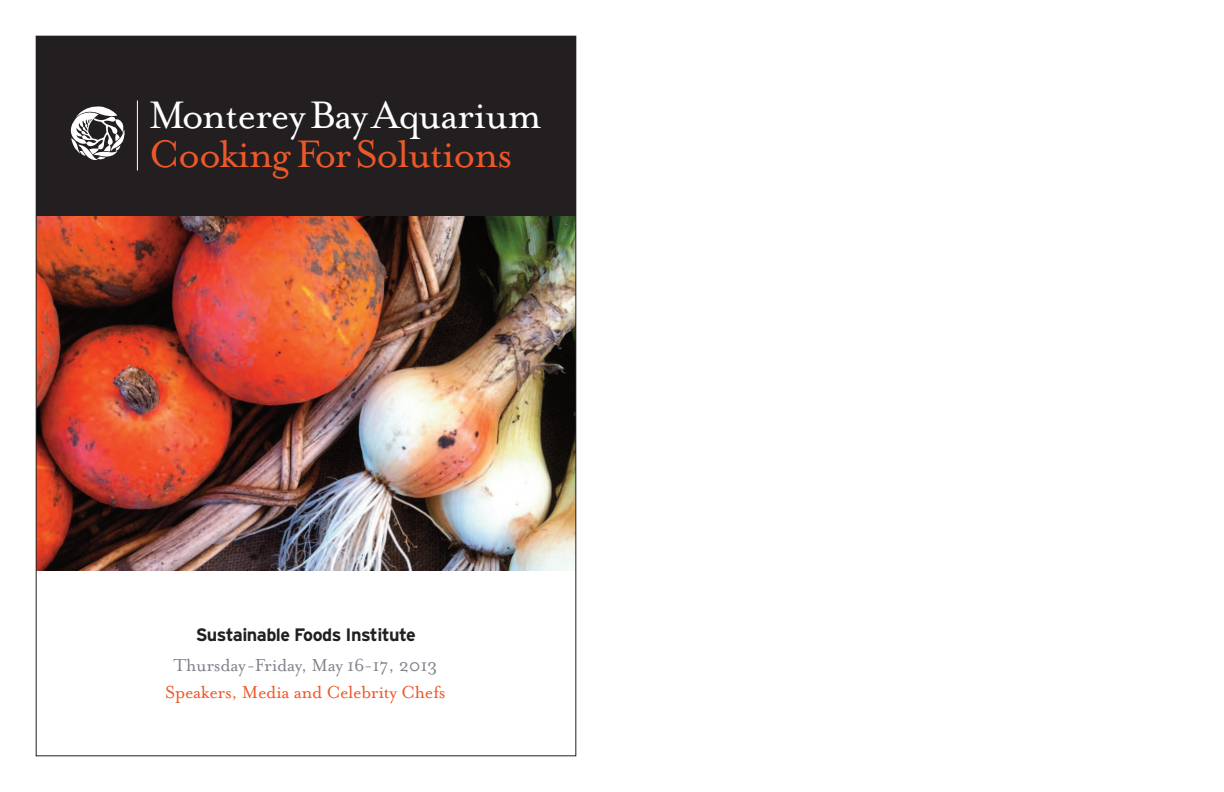
<style>
.page{position:relative;width:1224px;height:792px;background:#fff}
.page>*{position:absolute;margin:0;border:0;box-sizing:border-box;transform-origin:0 0}
.t1{font:44px "Mrs Eaves Roman";letter-spacing:-.02em;color:#fff}
.t2{font:44px "Mrs Eaves Roman";letter-spacing:-.025em;color:#ee5829}
.t3{font:20px "Mrs Eaves Roman";letter-spacing:-.015em;color:#ee5829}
.t4{font:20px "Mrs Eaves Roman";letter-spacing:-.015em;color:#80838a}
.t5{font:700 18px "Interstate";letter-spacing:-.03em;color:#231f20}
</style>
<div class="page">
<img style="left:38px;top:216px;width:536px;height:355px">
<div style="left:36px;top:36px;width:540px;height:180px;background:#231f20"></div>
<svg style="left:71px;top:106px;width:54px;height:54px"></svg>
<hr style="left:137px;top:101px;width:1px;height:70px;background:#fff">
<h1 class="t1" style="left:149px;top:87px;width:394px">MontereyBayAquarium</h1>
<h1 class="t2" style="left:149px;top:126px;width:365px">Cooking ForSolutions</h1>
<p class="t5" style="left:196px;top:624px;width:222px">Sustainable Foods Institute</p>
<p class="t4" style="left:174px;top:652px;width:265px">Thursday-Friday, May 16-17, 2013</p>
<p class="t3" style="left:165px;top:679px;width:282px">Speakers, Media and Celebrity Chefs</p>
</div>
